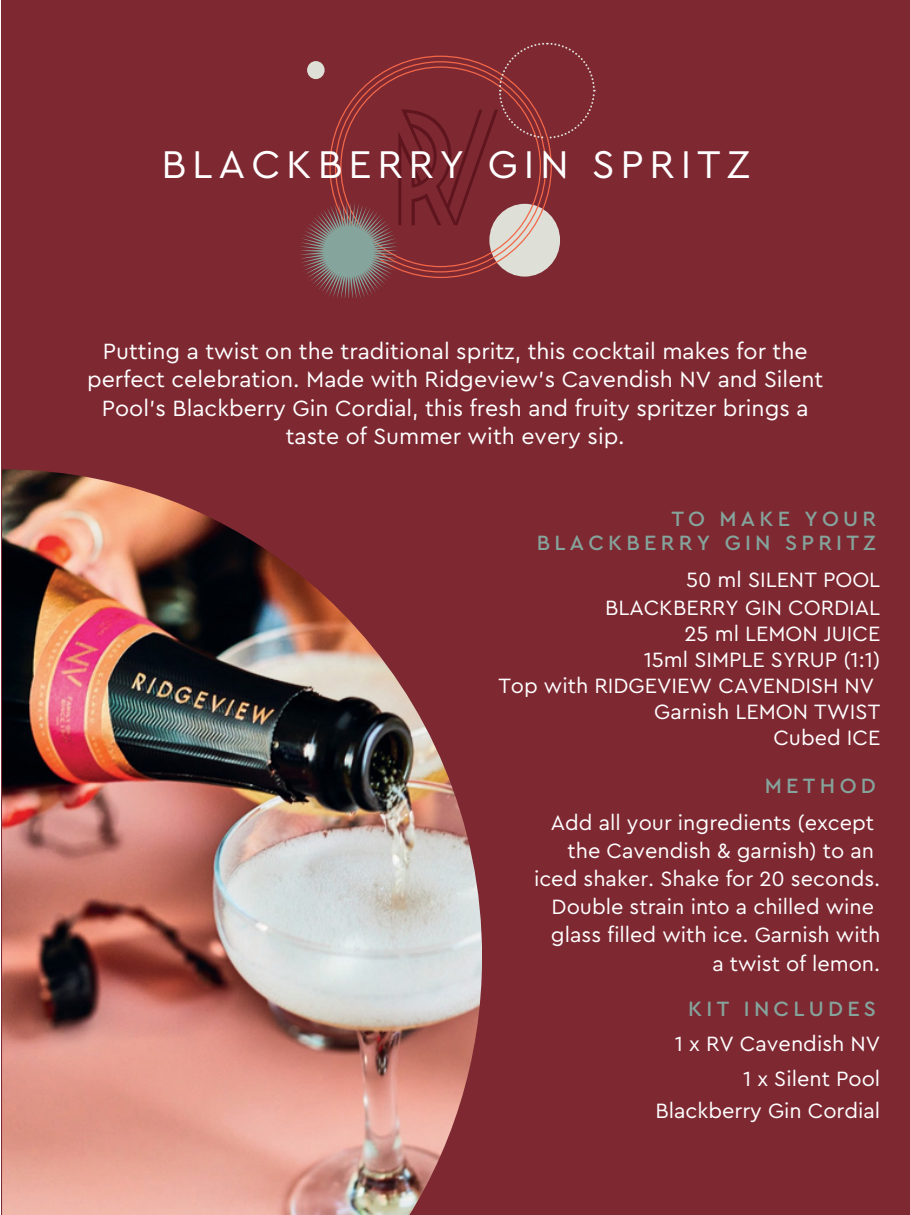
<style>
.page{position:relative;width:910px;height:1215px;background:#fff}
.page>*{position:absolute;margin:0;border:0;box-sizing:border-box;transform-origin:0 0}
.t1{font:40.5px "Cera Pro";letter-spacing:.145em;color:#fff}
.t2{font:23px/28.2px "Cera Pro";color:#fff;text-align:center}
.t3{font:21.75px/28.2px "Cera Pro";color:#fff;text-align:right}
.t4{font:500 21.75px/23.8px "Cera Pro";letter-spacing:.195em;color:#85a49c;text-align:right}
</style>
<div class="page">
<div style="left:2px;top:0;width:907px;height:1215px;background:#7e2832"></div>
<img style="left:2px;top:469px;width:479px;height:746px">
<svg style="left:300px;top:43px;width:294px;height:255px"></svg>
<h1 class="t1" style="left:161px;top:145px;width:590px">BLACKBERRY GIN SPRITZ</h1>
<p class="t2" style="left:87px;top:338px;width:737px">Putting a twist on the traditional spritz, this cocktail makes for the perfect celebration. Made with Ridgeview’s Cavendish NV and Silent Pool’s Blackberry Gin Cordial, this fresh and fruity spritzer brings a taste of Summer with every sip.</p>
<p class="t4" style="left:537px;top:508px;width:341px">TO MAKE YOUR<br>BLACKBERRY GIN SPRITZ</p>
<p class="t3" style="left:605px;top:566px;width:277px">50 ml SILENT POOL<br>BLACKBERRY GIN CORDIAL</p>
<p class="t3" style="left:498px;top:621px;width:383px;line-height:26px">25 ml LEMON JUICE<br>15ml SIMPLE SYRUP (1:1)<br>Top with RIDGEVIEW CAVENDISH NV<br>Garnish LEMON TWIST<br>Cubed ICE</p>
<p class="t4" style="left:764px;top:774px;width:113px">METHOD</p>
<p class="t3" style="left:534px;top:809px;width:348px">Add all your ingredients (except the Cavendish &amp; garnish) to an iced shaker. Shake for 20 seconds.<br>Double strain into a chilled wine glass filled with ice. Garnish with<br>a twist of lemon.</p>
<p class="t4" style="left:688px;top:998px;width:189px">KIT INCLUDES</p>
<p class="t3" style="left:674px;top:1027px;width:207px;line-height:34.8px">1 x RV Cavendish NV<br>1 x Silent Pool</p>
<p class="t3" style="left:655px;top:1097px;width:226px">Blackberry Gin Cordial</p>
</div>
